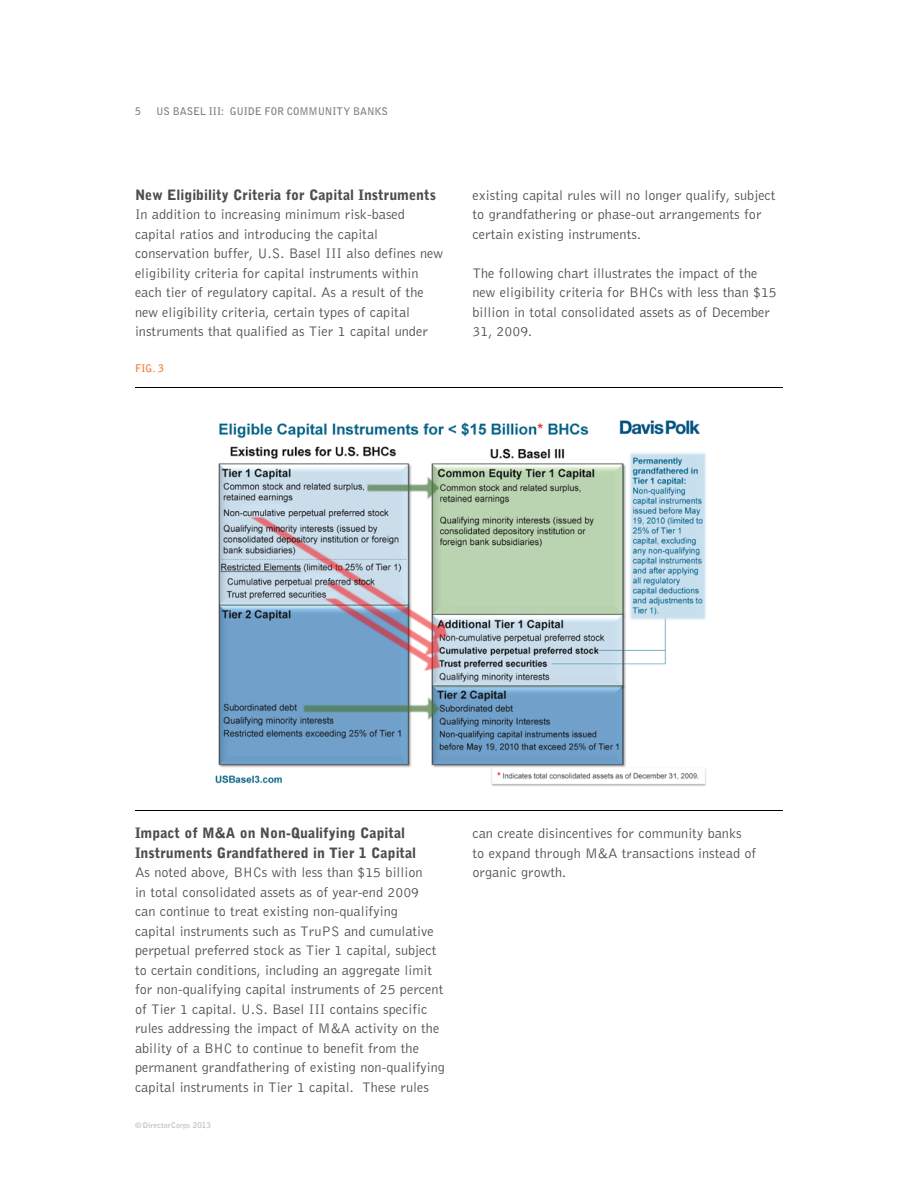
<style>
.page{position:relative;width:918px;height:1188px;background:#fff}
.page>*{position:absolute;margin:0;border:0;box-sizing:border-box;transform-origin:0 0}
.t1{font:300 14.25px/19.5px "Bell Gothic Std";color:#4d4d4f}
.t2{font:900 14.25px/19.5px "Bell Gothic Std";color:#4d4d4f}
.t3{font:700 10.5px "Bell Gothic Std";letter-spacing:-.01em;color:#808080}
.t4{font:700 10.5px "Bell Gothic Std";color:#f47c3b}
.t5{font:700 7.65px "Bell Gothic Std";color:#bbbcbd;scale:1.05 1}
</style>
<div class="page">
<img style="left:215px;top:420px;width:491px;height:366px">
<hr style="left:135px;top:387px;width:648px;height:1px;background:#000">
<hr style="left:135px;top:810px;width:648px;height:1px;background:#000">
<p class="t3" style="left:135px;top:104px;width:7px">5</p>
<p class="t3" style="left:156px;top:104px;width:233px">US BASEL III: GUIDE FOR COMMUNITY BANKS</p>
<p class="t2" style="left:135px;top:185px;width:303px">New Eligibility Criteria for Capital Instruments</p>
<p class="t1" style="left:135px;top:205px;width:309px">In addition to increasing minimum risk-based capital ratios and introducing the capital conservation buffer, U.S. Basel III also defines new eligibility criteria for capital instruments within each tier of regulatory capital. As a result of the new eligibility criteria, certain types of capital instruments that qualified as Tier 1 capital under</p>
<p class="t4" style="left:135px;top:362px;width:31px">FIG. 3</p>
<p class="t1" style="left:472px;top:185px;width:305px">existing capital rules will no longer qualify, subject to grandfathering or phase-out arrangements for certain existing instruments.</p>
<p class="t1" style="left:472px;top:263px;width:306px">The following chart illustrates the impact of the new eligibility criteria for BHCs with less than $15 billion in total consolidated assets as of December 31, 2009.</p>
<p class="t2" style="left:135px;top:824px;width:283px">Impact of M&amp;A on Non-Qualifying Capital<br>Instruments Grandfathered in Tier 1 Capital</p>
<p class="t1" style="left:135px;top:863px;width:312px">As noted above, BHCs with less than $15 billion<br>in total consolidated assets as of year-end 2009<br>can continue to treat existing non-qualifying<br>capital instruments such as TruPS and cumulative perpetual preferred stock as Tier 1 capital, subject to certain conditions, including an aggregate limit for non-qualifying capital instruments of 25 percent of Tier 1 capital. U.S. Basel III contains specific rules addressing the impact of M&amp;A activity on the ability of a BHC to continue to benefit from the permanent grandfathering of existing non-qualifying capital instruments in Tier 1 capital. These rules</p>
<p class="t5" style="left:135px;top:1121px;width:74px">© DirectorCorps 2013</p>
<p class="t1" style="left:472px;top:824px;width:285px">can create disincentives for community banks to expand through M&amp;A transactions instead of organic growth.</p>
</div>
